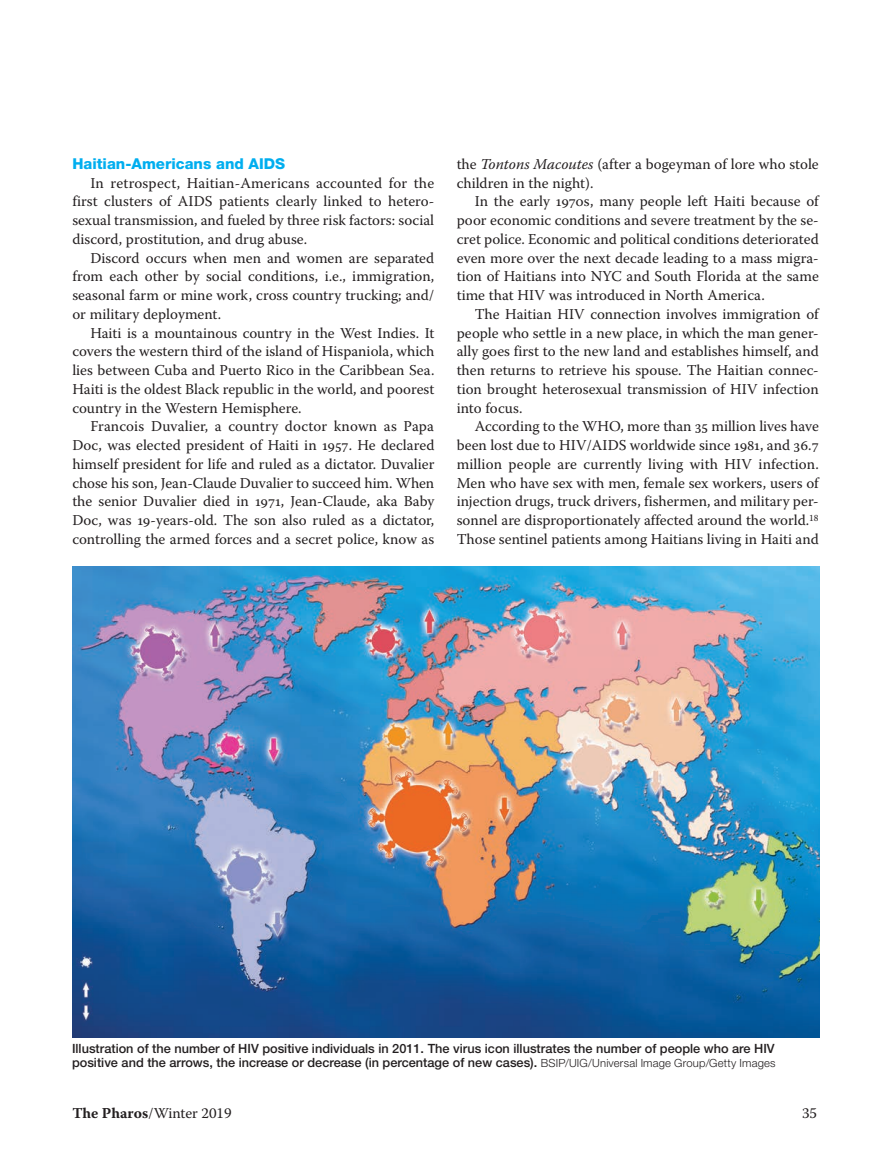
<style>
.page{position:relative;width:891px;height:1175px;background:#fff}
.page>*{position:absolute;margin:0;border:0;box-sizing:border-box;transform-origin:0 0}
.Para-firstln{font:15px/18.8px "Warnock Pro";color:#231f20;text-align:justify}
.t1{font:800 15px "Helvetica Neue LT Std";color:#00aeef}
.t2{font:500 12.75px/14.2px "Helvetica Neue LT Std";color:#231f20}
.s1{font-style:italic}
.s2{font-weight:300;font-size:11.25px}
.s3{font-weight:700}
</style>
<div class="page">
<img style="left:72px;top:566px;width:747px;height:471px">
<h1 class="t1" style="left:72px;top:154px;width:214px">Haitian-Americans and AIDS</h1>
<p class="Para-firstln" style="left:72px;top:173px;width:363px;text-indent:18px">In retrospect, Haitian-Americans accounted for the first clusters of AIDS patients clearly linked to hetero&shy;sexual transmission, and fueled by three risk factors: social discord, prostitution, and drug abuse.</p>
<p class="Para-firstln" style="left:72px;top:248px;width:364px;text-indent:18px">Discord occurs when men and women are separated from each other by social conditions, i.e., immigration, seasonal farm or mine work, cross country trucking; and/ or military deployment.</p>
<p class="Para-firstln" style="left:72px;top:323px;width:364px;text-indent:18px">Haiti is a mountainous country in the West Indies. It covers the western third of the island of Hispaniola, which lies between Cuba and Puerto Rico in the Caribbean Sea.<br>Haiti is the oldest Black republic in the world, and poorest country in the Western Hemisphere.</p>
<p class="Para-firstln" style="left:72px;top:417px;width:364px;text-indent:18px">Francois Duvalier, a country doctor known as Papa Doc, was elected president of Haiti in 1957. He declared himself president for life and ruled as a dictator. Duvalier chose his son, Jean-Claude Duvalier to succeed him. When the senior Duvalier died in 1971, Jean-Claude, aka Baby Doc, was 19-years-old. The son also ruled as a dictator, controlling the armed forces and a secret police, know as</p>
<p class="Para-firstln" style="left:457px;top:154px;width:363px">the <span class="s1">Tontons Macoutes</span> (after a bogeyman of lore who stole children in the night).</p>
<p class="Para-firstln" style="left:457px;top:192px;width:364px;text-indent:18px">In the early 1970s, many people left Haiti because of poor economic conditions and severe treatment by the se&shy;cret police. Economic and political conditions deteriorated even more over the next decade leading to a mass migra&shy;tion of Haitians into NYC and South Florida at the same time that HIV was introduced in North America.</p>
<p class="Para-firstln" style="left:457px;top:304px;width:364px;text-indent:18px">The Haitian HIV connection involves immigration of people who settle in a new place, in which the man gener&shy;ally goes first to the new land and establishes himself, and then returns to retrieve his spouse. The Haitian connec&shy;tion brought heterosexual transmission of HIV infection into focus.</p>
<p class="Para-firstln" style="left:457px;top:417px;width:364px;text-indent:18px">According to the WHO, more than 35 million lives have been lost due to HIV/AIDS worldwide since 1981, and 36.7 million people are currently living with HIV infection.<br>Men who have sex with men, female sex workers, users of injection drugs, truck drivers, fishermen, and military per&shy;sonnel are disproportionately affected around the world.<sup>18<br></sup>Those sentinel patients among Haitians living in Haiti and</p>
<p class="t2" style="left:72px;top:1041px;width:705px">Illustration of the number of HIV positive individuals in 2011. The virus icon illustrates the number of people who are HIV positive and the arrows, the increase or decrease (in percentage of new cases). <span class="s2">BSIP/UIG/Universal Image Group/Getty Images</span></p>
<p class="Para-firstln" style="left:72px;top:1103px;width:161px"><span class="s3">The Pharos</span>/Winter 2019</p>
<p class="Para-firstln" style="left:802px;top:1103px;width:17px">35</p>
</div>
